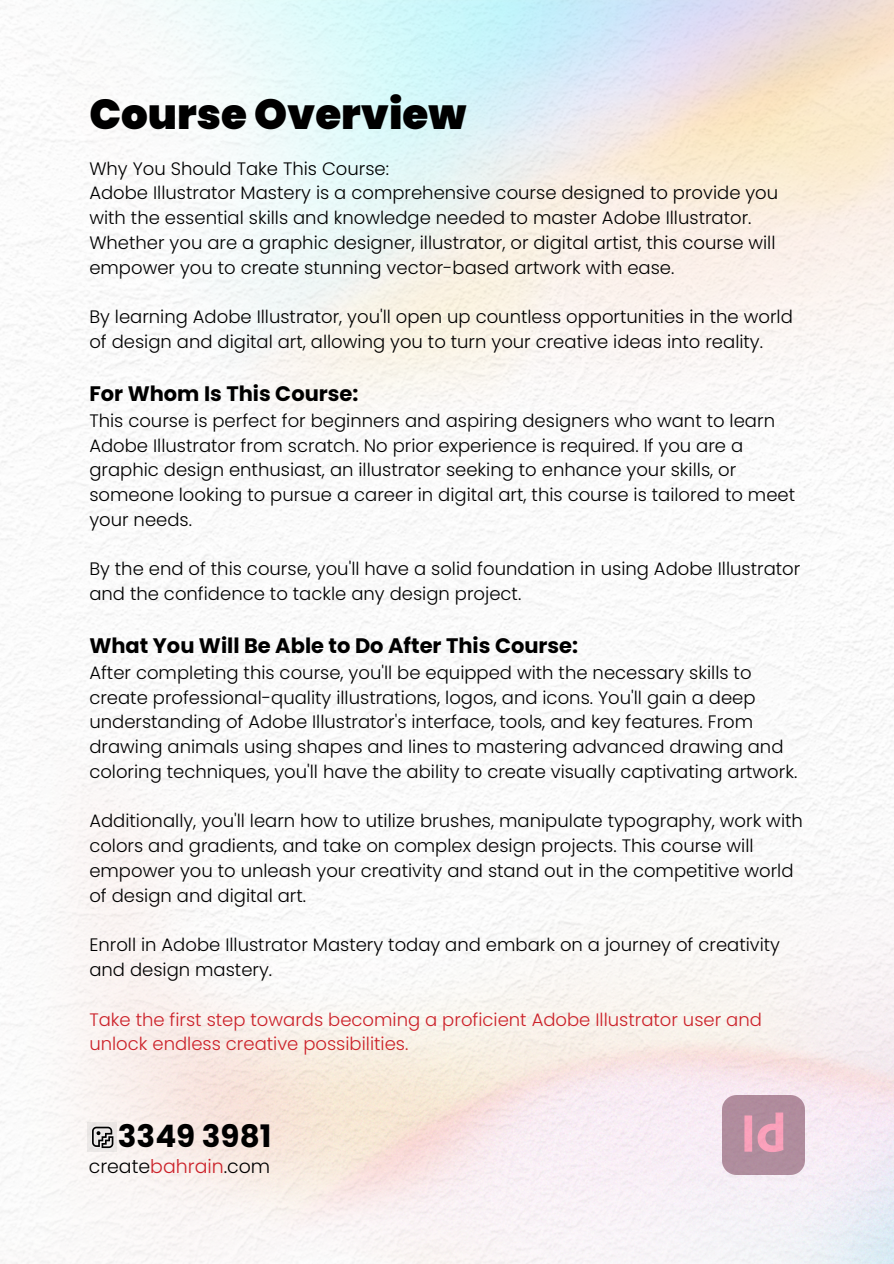
<style>
.page{position:relative;width:894px;height:1264px;background:#fff}
.page>*{position:absolute;margin:0;border:0;box-sizing:border-box;transform-origin:0 0}
.t1{font:900 42px "Poppins";color:#000}
.t2{font:700 30.9px "Poppins";color:#000}
.t3{font:700 21px "Poppins";color:#000}
.t4{font:300 18.9px "Poppins";color:#000}
.t5{font:300 18px/24.8px "Poppins";color:#000}
.t6{font:300 18px/24.8px "Poppins";color:#cc2129}
.s1{color:#cc2129}
</style>
<div class="page">
<div style="left:87px;top:1122px;width:30px;height:29px;background:#eae6e5"></div>
<svg style="left:92px;top:1126px;width:22px;height:23px"></svg>
<img style="left:722px;top:1095px;width:82px;height:79px">
<p class="t1" style="left:89px;top:85px;width:378px">Course Overview</p>
<h1 class="t5" style="left:89px;top:156px;width:301px">Why You Should Take This Course:</h1>
<p class="t5" style="left:89px;top:181px;width:690px">Adobe Illustrator Mastery is a comprehensive course designed to provide you with the essential skills and knowledge needed to master Adobe Illustrator.<br>Whether you are a graphic designer, illustrator, or digital artist, this course will empower you to create stunning vector-based artwork with ease.</p>
<p class="t5" style="left:89px;top:304px;width:704px">By learning Adobe Illustrator, you'll open up countless opportunities in the world of design and digital art, allowing you to turn your creative ideas into reality.</p>
<p class="t3" style="left:89px;top:379px;width:270px">For Whom Is This Course:</p>
<p class="t5" style="left:89px;top:408px;width:707px">This course is perfect for beginners and aspiring designers who want to learn Adobe Illustrator from scratch. No prior experience is required. If you are a graphic design enthusiast, an illustrator seeking to enhance your skills, or someone looking to pursue a career in digital art, this course is tailored to meet your needs.</p>
<p class="t5" style="left:89px;top:556px;width:712px">By the end of this course, you'll have a solid foundation in using Adobe Illustrator and the confidence to tackle any design project.</p>
<p class="t3" style="left:89px;top:631px;width:490px">What You Will Be Able to Do After This Course:</p>
<p class="t5" style="left:89px;top:660px;width:709px">After completing this course, you'll be equipped with the necessary skills to create professional-quality illustrations, logos, and icons. You'll gain a deep understanding of Adobe Illustrator's interface, tools, and key features. From drawing animals using shapes and lines to mastering advanced drawing and coloring techniques, you'll have the ability to create visually captivating artwork.</p>
<p class="t5" style="left:89px;top:808px;width:714px">Additionally, you'll learn how to utilize brushes, manipulate typography, work with colors and gradients, and take on complex design projects. This course will empower you to unleash your creativity and stand out in the competitive world of design and digital art.</p>
<p class="t5" style="left:89px;top:932px;width:692px">Enroll in Adobe Illustrator Mastery today and embark on a journey of creativity and design mastery.</p>
<p class="t6" style="left:89px;top:1006px;width:673px">Take the first step towards becoming a proficient Adobe Illustrator user and unlock endless creative possibilities.</p>
<h2 class="t2" style="left:118px;top:1114px;width:155px">3349 3981</h2>
<p class="t4" style="left:89px;top:1152px;width:183px">create<span class="s1">bahrain</span>.com</p>
</div>
